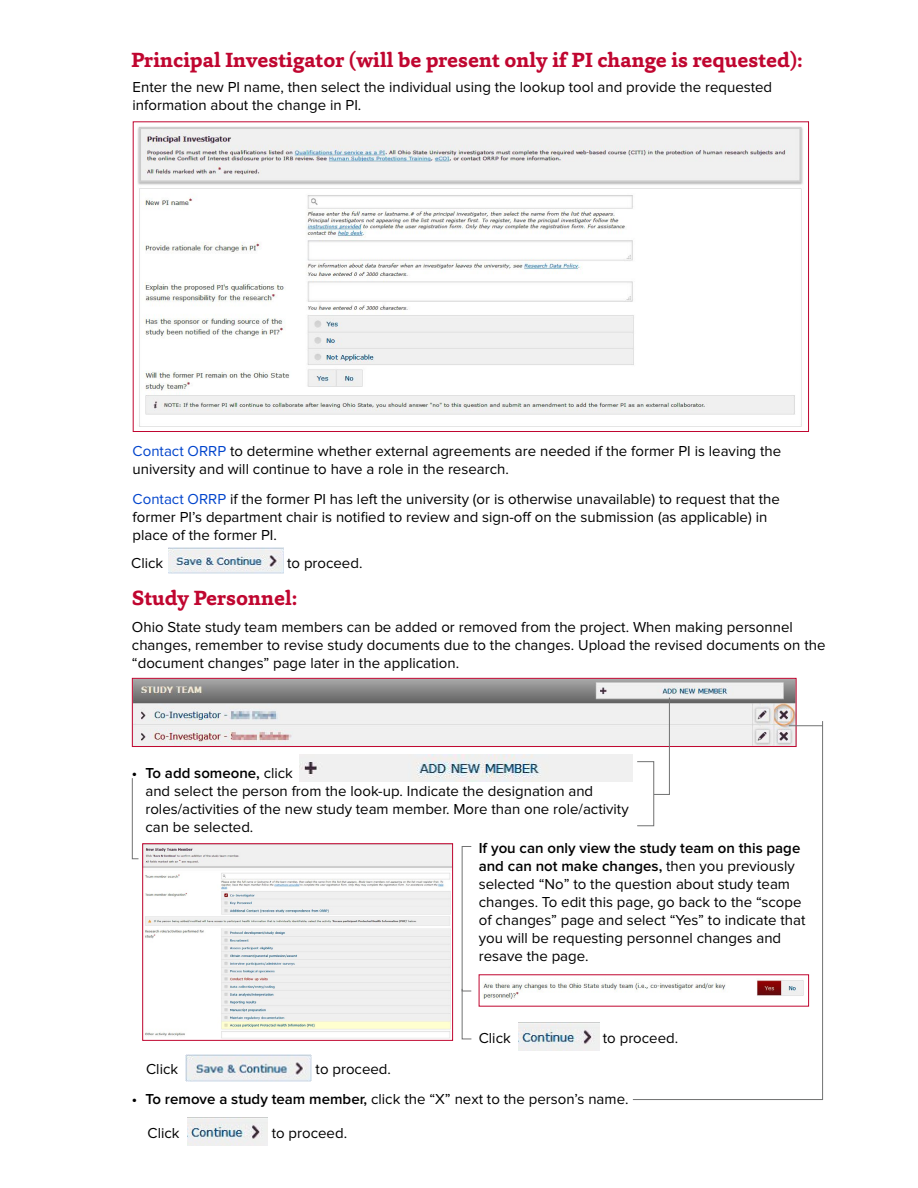
<style>
.page{position:relative;width:918px;height:1188px;background:#fff}
.page>*{position:absolute;margin:0;border:0;box-sizing:border-box;transform-origin:0 0}
.Section_Header{font:700 21px "Capita";color:#c00630}
.Body_Copy{font:15px/18px "Proxima Nova";color:#000}
.Indented_Copy{font:15px/18px "Proxima Nova";color:#000}
.s1{color:#04c}
.s2{font-weight:600}
</style>
<div class="page">
<img style="left:137px;top:126px;width:666px;height:301px">
<img style="left:168px;top:548px;width:115px;height:25px">
<img style="left:483px;top:982px;width:149px;height:17px">
<img style="left:519px;top:1023px;width:80px;height:27px">
<div style="left:462px;top:846px;width:10px;height:145px;border:1px solid #717272"></div>
<svg style="left:461px;top:988px;width:11px;height:52px"></svg>
<img style="left:134px;top:680px;width:661px;height:65px">
<div style="left:132px;top:678px;width:665px;height:69px;border:1px solid #c00630"></div>
<svg style="left:653px;top:697px;width:17px;height:23px"></svg>
<img style="left:187px;top:1118px;width:81px;height:27px">
<svg style="left:632px;top:720px;width:191px;height:380px"></svg>
<img style="left:299px;top:754px;width:333px;height:27px">
<svg style="left:132px;top:778px;width:7px;height:82px"></svg>
<img style="left:144px;top:845px;width:307px;height:194px">
<div style="left:142px;top:843px;width:311px;height:198px;border:1px solid #c00630"></div>
<img style="left:186px;top:1054px;width:126px;height:28px">
<hr style="left:789px;top:725px;width:34px;height:1px;background:#717272">
<p class="Section_Header" style="left:131px;top:46px;width:672px">Principal Investigator (will be present only if PI change is requested):</p>
<p class="Body_Copy" style="left:133px;top:78px;width:641px">Enter the new PI name, then select the individual using the lookup tool and provide the requested information about the change in PI.</p>
<p class="Body_Copy" style="left:133px;top:442px;width:650px"><span class="s1">Contact ORRP</span> to determine whether external agreements are needed if the former PI is leaving the university and will continue to have a role in the research.</p>
<p class="Body_Copy" style="left:133px;top:490px;width:649px"><span class="s1">Contact ORRP</span> if the former PI has left the university (or is otherwise unavailable) to request that the former PI’s department chair is notified to review and sign-off on the submission (as applicable) in place of the former PI.</p>
<p class="Body_Copy" style="left:131px;top:555px;width:34px">Click</p>
<p class="Body_Copy" style="left:287px;top:555px;width:77px">to proceed.</p>
<p class="Section_Header" style="left:132px;top:584px;width:167px">Study Personnel:</p>
<p class="Indented_Copy" style="left:132px;top:618px;width:695px">Ohio State study team members can be added or removed from the project. When making personnel changes, remember to revise study documents due to the changes. Upload the revised documents on the “document changes” page later in the application.</p>
<p class="Body_Copy" style="left:145px;top:764px;width:485px;text-indent:-14px"><span class="s2">• To add someone,</span> click<br>and select the person from the look-up. Indicate the designation and roles/activities of the new study team member. More than one role/activity can be selected.</p>
<p class="Body_Copy" style="left:479px;top:840px;width:328px"><span class="s2">If you can only view the study team on this page and can not make changes,</span> then you previously selected “No” to the question about study team changes. To edit this page, go back to the “scope of changes” page and select “Yes” to indicate that you will be requesting personnel changes and resave the page.</p>
<p class="Body_Copy" style="left:146px;top:1060px;width:34px">Click</p>
<p class="Body_Copy" style="left:316px;top:1060px;width:77px">to proceed.</p>
<p class="Indented_Copy" style="left:479px;top:1029px;width:34px">Click</p>
<p class="Indented_Copy" style="left:603px;top:1029px;width:77px">to proceed.</p>
<p class="Body_Copy" style="left:132px;top:1091px;width:498px"><span class="s2">• To remove a study team member,</span> click the “X” next to the person’s name.</p>
<p class="Indented_Copy" style="left:148px;top:1124px;width:34px">Click</p>
<p class="Indented_Copy" style="left:272px;top:1124px;width:77px">to proceed.</p>
</div>
